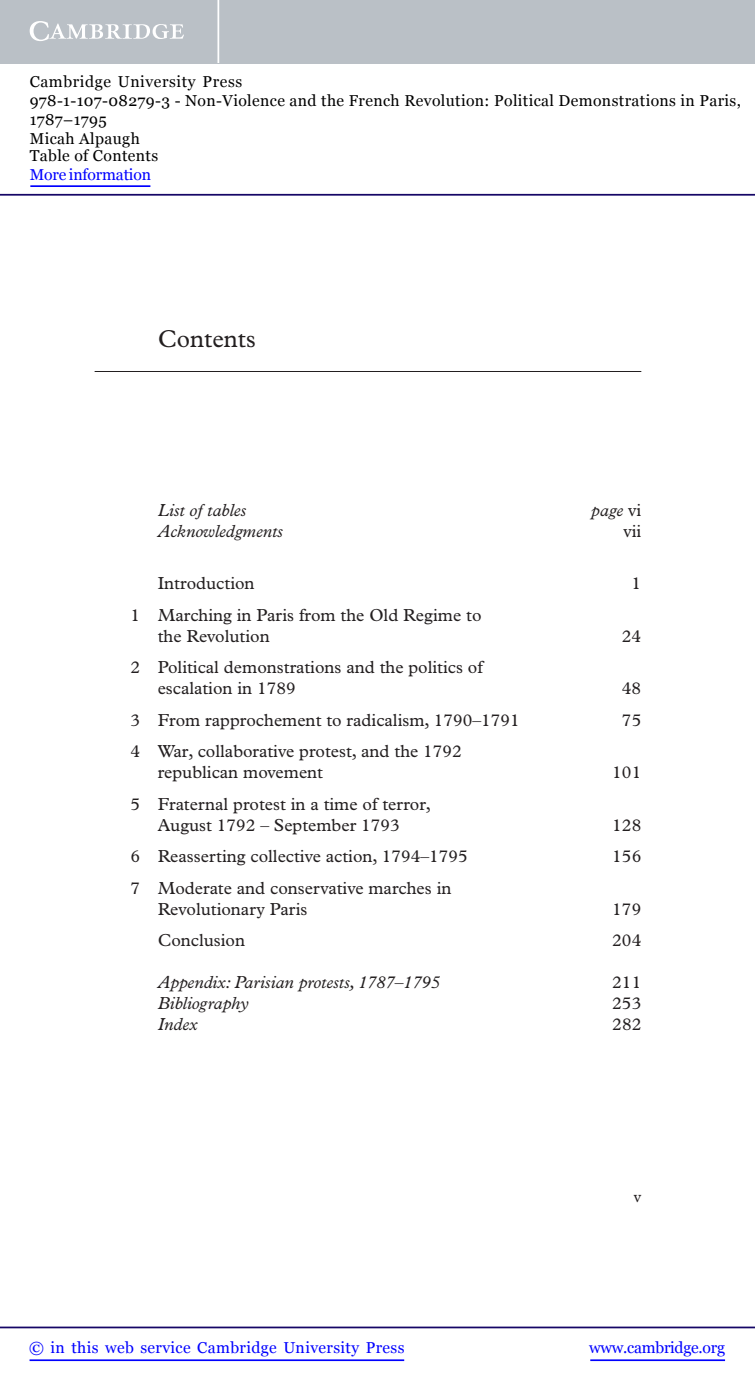
<style>
.page{position:relative;width:755px;height:1385px;background:#fff}
.page>*{position:absolute;margin:0;border:0;box-sizing:border-box;transform-origin:0 0}
.t1{font:24.5px "Plantin Std";color:#231f20}
.t2{font:17.5px/21px "Plantin Std";color:#231f20}
.t3{font:italic 17.5px "Plantin Std";color:#231f20}
.t4{font:15.75px/18.6px "Georgia";letter-spacing:.025em;color:#000}
.t5{font:15.75px "Georgia";letter-spacing:.025em;color:#00f}
.t6{font:15.75px "Georgia";letter-spacing:-.015em;color:#00f}
.t7{font:15.75px "Georgia";letter-spacing:-.01em;color:#00f}
.t8{font:15.75px "Plantin Std";color:#231f20}
.s1{font-style:normal}
</style>
<div class="page">
<hr style="left:94px;top:371px;width:546px;height:1px;background:#231f20">
<hr style="left:590px;top:1359px;width:134px;height:2px;background:#00f">
<hr style="left:0;top:1326px;width:754px;height:2px;background:#150666">
<hr style="left:30px;top:1359px;width:374px;height:2px;background:#00f">
<div style="left:0;top:0;width:754px;height:63px;background:#bac0c6"></div>
<svg style="left:30px;top:21px;width:154px;height:20px"></svg>
<hr style="left:217px;top:0;width:2px;height:63px;background:#fff">
<hr style="left:0;top:194px;width:754px;height:2px;background:#150666">
<hr style="left:30px;top:185px;width:120px;height:2px;background:#00f">
<p class="t4" style="left:30px;top:73px;width:712px">Cambridge University Press<br>978-1-107-08279-3 - Non-Violence and the French Revolution: Political Demonstrations in Paris, 1787–1795<br>Micah Alpaugh<br>Table of Contents</p>
<p class="t7" style="left:30px;top:165px;width:123px">More information</p>
<h1 class="t1" style="left:158px;top:331px;width:99px">Contents</h1>
<p class="t3" style="left:158px;top:503px;width:90px">List of tables</p>
<p class="t3" style="left:591px;top:503px;width:51px">page <span class="s1">vi</span></p>
<p class="t3" style="left:158px;top:524px;width:127px">Acknowledgments</p>
<p class="t2" style="left:623px;top:521px;width:19px">vii</p>
<p class="t2" style="left:158px;top:574px;width:98px">Introduction</p>
<p class="t2" style="left:631px;top:574px;width:11px">1</p>
<p class="t2" style="left:158px;top:605px;width:325px;text-indent:-27px">1 Marching in Paris from the Old Regime to the Revolution</p>
<p class="t2" style="left:621px;top:626px;width:21px">24</p>
<p class="t2" style="left:158px;top:658px;width:326px;text-indent:-27px">2 Political demonstrations and the politics of escalation in 1789</p>
<p class="t2" style="left:621px;top:679px;width:21px">48</p>
<p class="t2" style="left:130px;top:710px;width:390px">3 From rapprochement to radicalism, 1790–1791</p>
<p class="t2" style="left:621px;top:710px;width:21px">75</p>
<p class="t2" style="left:158px;top:742px;width:305px;text-indent:-27px">4 War, collaborative protest, and the 1792 republican movement</p>
<p class="t2" style="left:612px;top:763px;width:30px">101</p>
<p class="t2" style="left:130px;top:794px;width:302px;text-align:center">5 Fraternal protest in a time of terror,<br>August 1792 – September 1793</p>
<p class="t2" style="left:612px;top:815px;width:30px">128</p>
<p class="t2" style="left:130px;top:847px;width:339px">6 Reasserting collective action, 1794–1795</p>
<p class="t2" style="left:612px;top:847px;width:30px">156</p>
<p class="t2" style="left:158px;top:878px;width:295px;text-indent:-27px">7 Moderate and conservative marches in<br>Revolutionary Paris</p>
<p class="t2" style="left:612px;top:899px;width:30px">179</p>
<p class="t2" style="left:158px;top:931px;width:89px">Conclusion</p>
<p class="t2" style="left:612px;top:931px;width:30px">204</p>
<p class="t3" style="left:158px;top:976px;width:283px">Appendix: Parisian protests, 1787–1795</p>
<p class="t2" style="left:612px;top:973px;width:30px">211</p>
<p class="t3" style="left:158px;top:997px;width:92px">Bibliography</p>
<p class="t2" style="left:612px;top:994px;width:30px">253</p>
<p class="t3" style="left:158px;top:1018px;width:41px">Index</p>
<p class="t2" style="left:612px;top:1015px;width:30px">282</p>
<p class="t8" style="left:633px;top:1191px;width:9px">v</p>
<p class="t5" style="left:29px;top:1338px;width:376px">© in this web service Cambridge University Press</p>
<p class="t6" style="left:588px;top:1338px;width:137px">www.cambridge.org</p>
</div>
